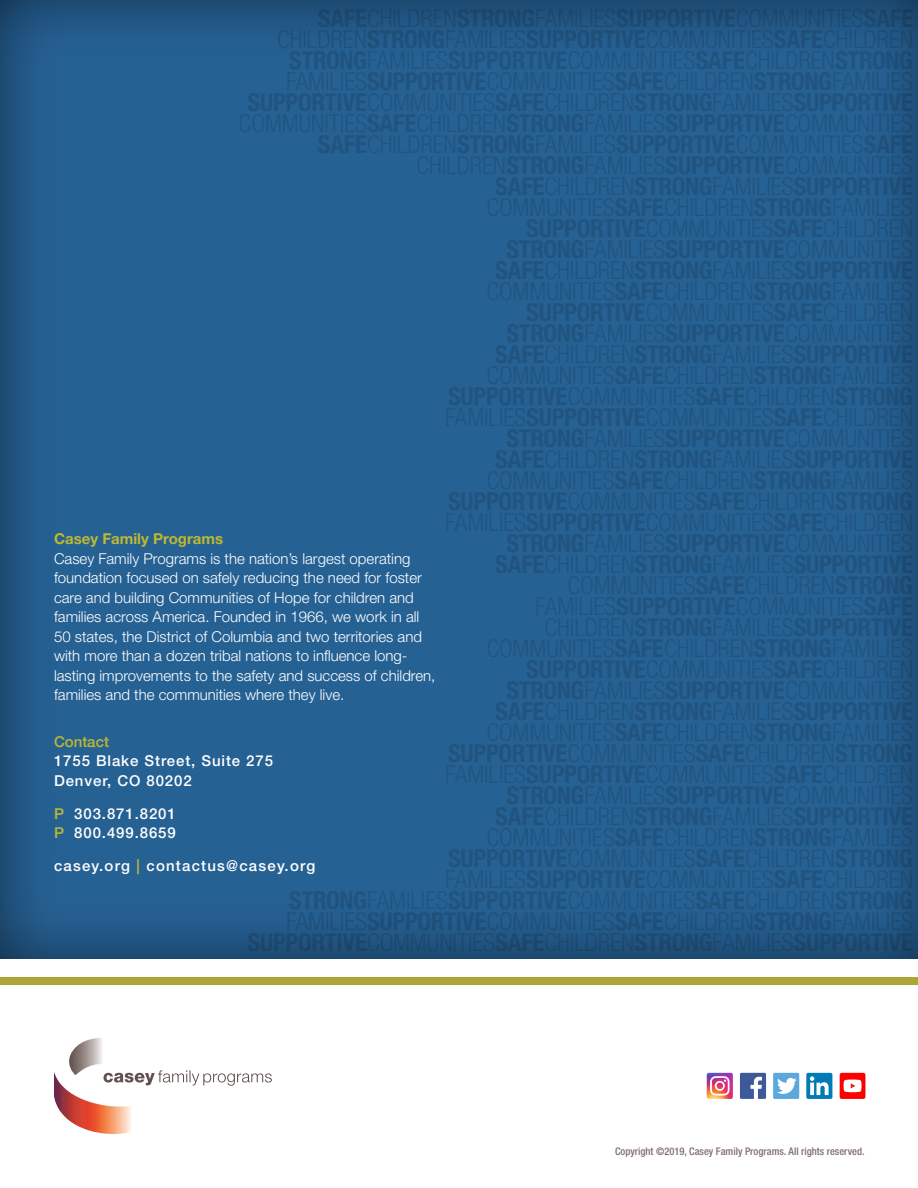
<style>
.page{position:relative;width:918px;height:1188px;background:#fff}
.page>*{position:absolute;margin:0;border:0;box-sizing:border-box;transform-origin:0 0}
.t1{font:300 15px/19.5px "Helvetica Neue LT Std";color:#fff}
.t2{font:500 15px "Helvetica Neue LT Std";letter-spacing:.06em;color:#fff}
.t3{font:500 15px "Helvetica Neue LT Std";letter-spacing:.08em;color:#fff}
.t4{font:700 15px "Helvetica Neue LT Std";color:#beb931}
.t5{font:500 15px "Helvetica Neue LT Std";color:#beb931}
.copyright{font:500 condensed 10.5px "Helvetica Neue LT Std";color:#7e6e6b}
.s1{color:#beb931}
</style>
<div class="page">
<div style="left:0;top:0;width:918px;height:969px;background:#231f20;opacity:.75"></div>
<div style="left:0;top:976px;width:918px;height:9px;background:#aca635"></div>
<div style="left:0;top:959px;width:918px;height:18px;background:#fff"></div>
<svg style="left:54px;top:1038px;width:218px;height:96px"></svg>
<div style="left:740px;top:1073px;width:26px;height:26px;background:#3c5a99"></div>
<svg style="left:750px;top:1077px;width:12px;height:22px"></svg>
<div style="left:806px;top:1073px;width:26px;height:26px;background:#007bb6;border-radius:2px"></div>
<svg style="left:810px;top:1076px;width:19px;height:19px"></svg>
<div style="left:773px;top:1073px;width:26px;height:26px;background:#5ca8dc"></div>
<svg style="left:777px;top:1078px;width:20px;height:16px"></svg>
<div style="left:840px;top:1073px;width:25px;height:26px;background:#f00;border-radius:2px"></div>
<svg style="left:844px;top:1080px;width:18px;height:12px"></svg>
<img style="left:707px;top:1073px;width:26px;height:26px">
<svg style="left:710px;top:1076px;width:20px;height:20px"></svg>
<p class="t4" style="left:54px;top:530px;width:171px">Casey Family Programs</p>
<p class="t1" style="left:54px;top:549px;width:383px">Casey Family Programs is the nation’s largest operating foundation focused on safely reducing the need for foster care and building Communities of Hope for children and families across America. Founded in 1966, we work in all 50 states, the District of Columbia and two territories and with more than a dozen tribal nations to influence long&shy;lasting improvements to the safety and success of children, families and the communities where they live.</p>
<p class="t5" style="left:54px;top:733px;width:57px">Contact</p>
<p class="t2" style="left:54px;top:752px;width:221px">1755 Blake Street, Suite 275</p>
<p class="t2" style="left:54px;top:772px;width:139px">Denver, CO 80202</p>
<p class="t2" style="left:54px;top:805px;width:123px"><span class="s1">P</span> 303.871.8201</p>
<p class="t2" style="left:54px;top:824px;width:123px"><span class="s1">P</span> 800.499.8659</p>
<p class="t3" style="left:54px;top:857px;width:263px">casey.org <span class="s1">|</span> contactus@casey.org</p>
<p class="copyright" style="left:615px;top:1145px;width:251px">Copyright ©2019, Casey Family Programs. All rights reserved.</p>
</div>
